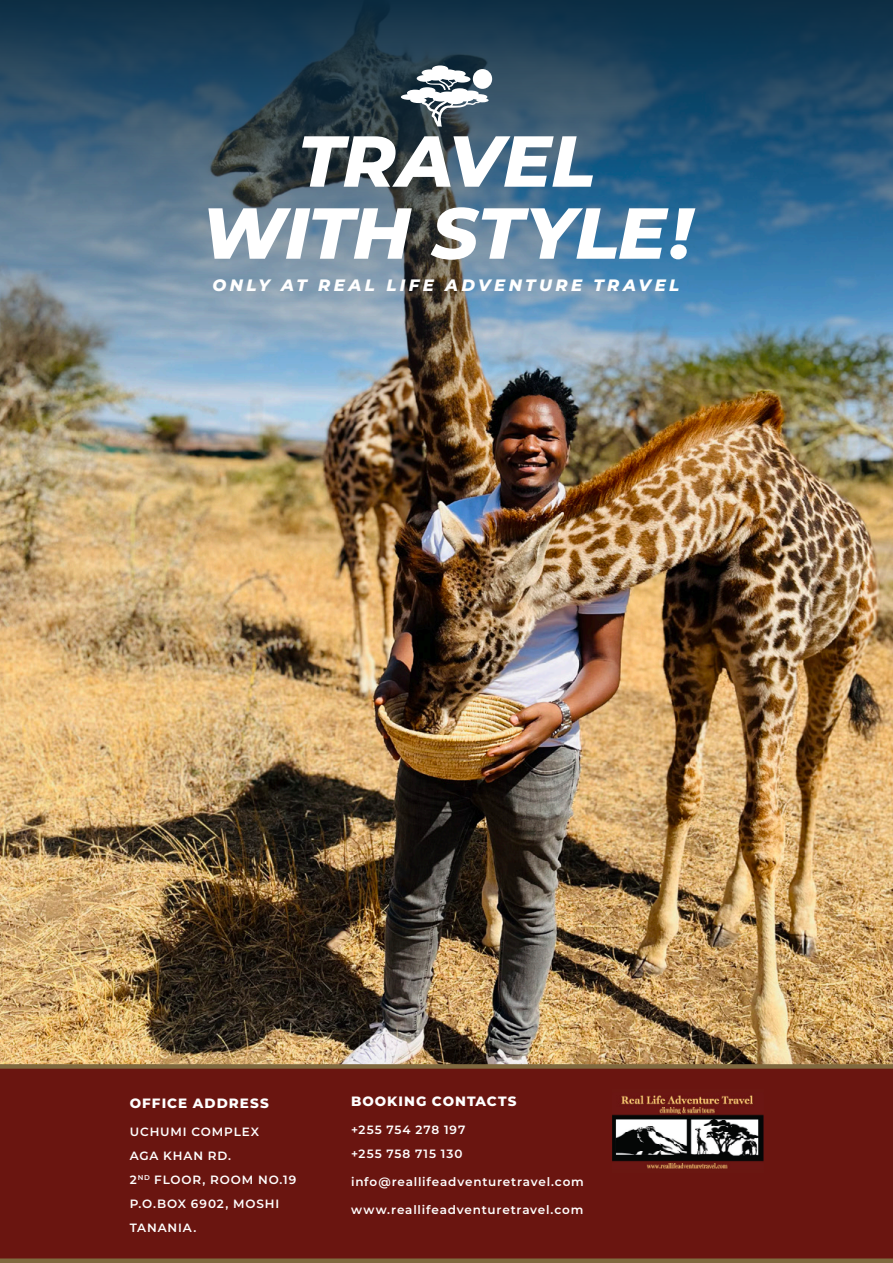
<style>
.page{position:relative;width:893px;height:1263px;background:#fff}
.page>*{position:absolute;margin:0;border:0;box-sizing:border-box;transform-origin:0 0}
.Details{font:italic 800 72px/72px "Montserrat";letter-spacing:-.01em;color:#fff;text-align:center}
.Details-2{font:italic 800 16.5px "Montserrat";letter-spacing:.205em;color:#fff}
.Website{font:800 13.5px "Montserrat";letter-spacing:.075em;color:#fff}
.Website-2{font:600 12px/24px "Montserrat";letter-spacing:.07em;color:#fff}
</style>
<div class="page">
<img style="left:0;top:456px;width:893px;height:608px">
<img style="left:0;top:0;width:893px;height:456px">
<svg style="left:401px;top:65px;width:88px;height:62px"></svg>
<div style="left:473px;top:69px;width:19px;height:20px;background:#fff;border-radius:50%"></div>
<div style="left:0;top:1064px;width:893px;height:199px;background:#6a1510"></div>
<img style="left:612px;top:1089px;width:151px;height:83px">
<p class="Details" style="left:201px;top:121px;width:492px">TRAVEL<br>WITH STYLE!</p>
<p class="Details-2" style="left:212px;top:273px;width:468px">ONLY AT REAL LIFE ADVENTURE TRAVEL</p>
<p class="Website" style="left:130px;top:1093px;width:140px">OFFICE ADDRESS</p>
<p class="Website-2" style="left:130px;top:1119px;width:131px">UCHUMI COMPLEX</p>
<p class="Website-2" style="left:130px;top:1143px;width:103px">AGA KHAN RD.</p>
<p class="Website-2" style="left:130px;top:1167px;width:168px">2<sup>ND</sup> FLOOR, ROOM NO.19</p>
<p class="Website-2" style="left:130px;top:1191px;width:151px">P.O.BOX 6902, MOSHI</p>
<p class="Website-2" style="left:130px;top:1215px;width:68px">TANANIA.</p>
<p class="Website" style="left:351px;top:1091px;width:167px">BOOKING CONTACTS</p>
<p class="Website-2" style="left:351px;top:1117px;width:116px">+255 754 278 197 +255 758 715 130</p>
<p class="Website-2" style="left:351px;top:1169px;width:234px">info@reallifeadventuretravel.com</p>
<p class="Website-2" style="left:351px;top:1198px;width:234px">www.reallifeadventuretravel.com</p>
</div>
